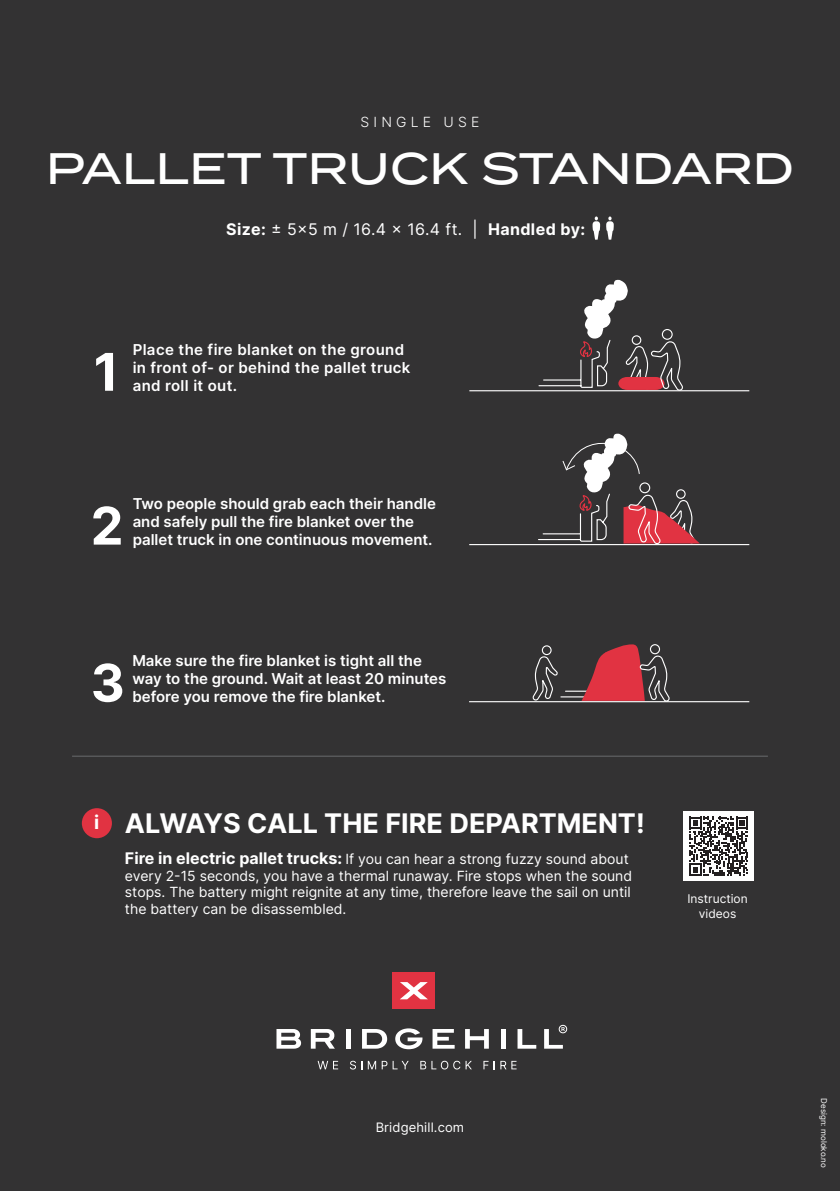
<style>
.page{position:relative;width:840px;height:1191px;background:#fff}
.page>*{position:absolute;margin:0;border:0;box-sizing:border-box;transform-origin:0 0}
.t1{font:700 52px "Inter";color:#fff}
.t2{font:500 44px "Termina";color:#fff}
.t3{font:700 27px "Inter";color:#fff}
.t4{font:700 19px "Inter";color:#fff}
.t5{font:16px "Inter";letter-spacing:.025em;color:#fff}
.t6{font:600 15px/18px "Inter";color:#fff}
.t7{font:600 15px/18px "Inter";letter-spacing:.025em;color:#fff}
.t8{font:14px/16.8px "Inter";color:#fff}
.t9{font:300 14px "Inter";letter-spacing:.3em;color:#fff}
.t10{font:13px "Inter";letter-spacing:.01em;color:#fff}
.t11{font:12px/15.6px "Inter";color:#fff;text-align:center}
.t12{font:8px "Inter";color:#fff}
.s1{font-weight:700}
.s2{font-weight:700;font-size:16px}
</style>
<div class="page">
<div style="left:0;top:0;width:839px;height:1191px;background:#333233"></div>
<svg style="left:592px;top:216px;width:7px;height:24px"></svg>
<svg style="left:606px;top:216px;width:7px;height:24px"></svg>
<hr style="left:469px;top:390px;width:279px;height:1px;background:#fff">
<hr style="left:469px;top:544px;width:279px;height:1px;background:#fff">
<hr style="left:469px;top:701px;width:279px;height:1px;background:#fff">
<svg style="left:531px;top:279px;width:168px;height:424px"></svg>
<div style="left:82px;top:808px;width:30px;height:30px;background:#e13342;border-radius:50%"></div>
<hr style="left:72px;top:755px;width:695px;height:2px;background:#57585a">
<div style="left:682px;top:811px;width:70px;height:70px;background:#fff"></div>
<svg style="left:689px;top:816px;width:58px;height:60px"></svg>
<svg style="left:276px;top:1029px;width:25px;height:19px"></svg>
<svg style="left:310px;top:1029px;width:25px;height:19px"></svg>
<hr style="left:346px;top:1029px;width:4px;height:19px;background:#fff">
<svg style="left:362px;top:1029px;width:25px;height:19px"></svg>
<svg style="left:395px;top:1028px;width:27px;height:21px"></svg>
<svg style="left:432px;top:1029px;width:22px;height:19px"></svg>
<svg style="left:465px;top:1029px;width:23px;height:19px"></svg>
<div style="left:500px;top:1029px;width:5px;height:19px;background:#fff"></div>
<svg style="left:517px;top:1029px;width:19px;height:19px"></svg>
<svg style="left:317px;top:1060px;width:21px;height:9px"></svg>
<svg style="left:350px;top:1060px;width:58px;height:9px"></svg>
<svg style="left:420px;top:1060px;width:51px;height:9px"></svg>
<svg style="left:483px;top:1060px;width:11px;height:9px"></svg>
<svg style="left:500px;top:1060px;width:16px;height:9px"></svg>
<div style="left:392px;top:972px;width:43px;height:37px;background:#e13342"></div>
<svg style="left:400px;top:982px;width:27px;height:17px"></svg>
<svg style="left:544px;top:1024px;width:23px;height:24px"></svg>
<p class="t9" style="left:360px;top:112px;width:120px">SINGLE USE</p>
<h2 class="t2" style="left:46px;top:136px;width:749px">PALLET TRUCK STANDARD</h2>
<p class="t5" style="left:226px;top:218px;width:360px"><span class="s1">Size:</span> ± 5x5 m / 16.4 x 16.4 ft. | <span class="s1">Handled by:</span></p>
<h1 class="t1" style="left:93px;top:334px;width:27px">1</h1>
<p class="t7" style="left:133px;top:340px;width:279px">Place the fire blanket on the ground in front of- or behind the pallet truck</p>
<p class="t7" style="left:133px;top:376px;width:106px">and roll it out.</p>
<h1 class="t1" style="left:91px;top:488px;width:34px">2</h1>
<p class="t6" style="left:133px;top:494px;width:304px">Two people should grab each their handle and safely pull the fire blanket over the</p>
<p class="t6" style="left:133px;top:530px;width:301px">pallet truck in one continuous movement.</p>
<h1 class="t1" style="left:91px;top:645px;width:36px">3</h1>
<p class="t6" style="left:132px;top:651px;width:315px">Make sure the fire blanket is tight all the way to the ground. Wait at least 20 minutes</p>
<p class="t6" style="left:132px;top:687px;width:254px">before you remove the fire blanket.</p>
<h3 class="t4" style="left:94px;top:808px;width:7px">i</h3>
<h3 class="t3" style="left:125px;top:804px;width:521px">ALWAYS CALL THE FIRE DEPARTMENT!</h3>
<p class="t8" style="left:125px;top:850px;width:508px"><span class="s2">Fire in electric pallet trucks:</span> If you can hear a strong fuzzy sound about every 2-15 seconds, you have a thermal runaway. Fire stops when the sound stops. The battery might reignite at any time, therefore leave the sail on until the battery can be disassembled.</p>
<p class="t11" style="left:687px;top:890px;width:62px">Instruction videos</p>
<p class="t10" style="left:375px;top:1117px;width:90px">Bridgehill.com</p>
<p class="t12" style="left:829px;top:1098px;width:71px;rotate:90deg">Design: moloko.no</p>
</div>
